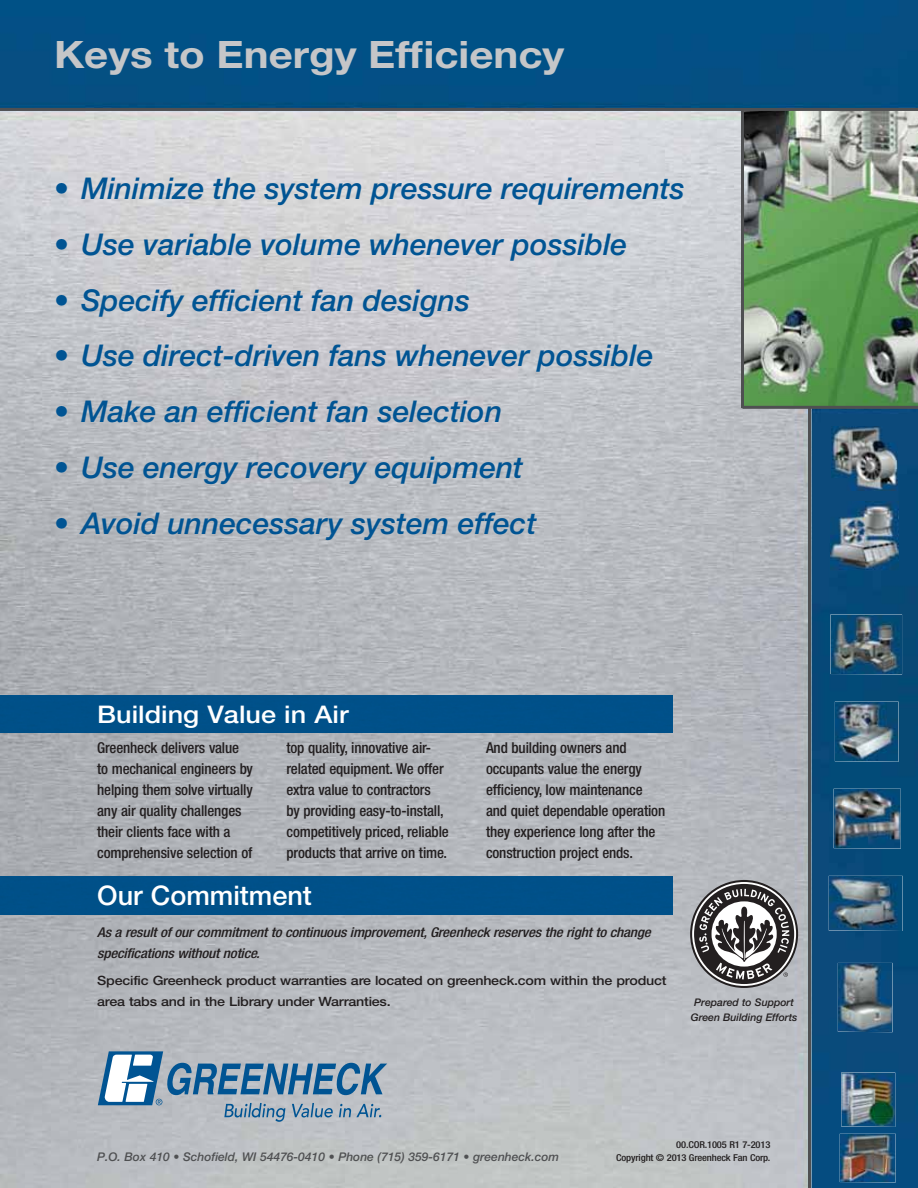
<style>
.page{position:relative;width:918px;height:1188px;background:#fff}
.page>*{position:absolute;margin:0;border:0;box-sizing:border-box;transform-origin:0 0}
.t1{font:700 37.8px "Helvetica Neue LT Std";color:#c5c6c8;scale:1.11 1}
.t2{font:italic 500 30px "Helvetica Neue LT Std";color:#005493}
.t3{font:500 27px "Helvetica Neue LT Std";color:#fff}
.t4{font:500 24.3px "Helvetica Neue LT Std";color:#fff;scale:1.11 1}
.t5{font:500 condensed 15px/21px "Helvetica Neue LT Std";letter-spacing:-.01em;color:#231f20}
.t6{font:italic 500 condensed 13.5px/21px "Helvetica Neue LT Std";letter-spacing:-.015em;color:#231f20;scale:1.11 1}
.t7{font:500 12.9px/21px "Helvetica Neue LT Std";letter-spacing:-.015em;color:#231f20;scale:1.11 1}
.t8{font:italic 500 12px "Helvetica Neue LT Std";color:#4f5052}
.t9{font:italic 500 10.5px/15px "Helvetica Neue LT Std";letter-spacing:-.005em;color:#231f20;text-align:center}
.t10{font:500 condensed 9.45px/13.5px "Helvetica Neue LT Std";letter-spacing:-.015em;color:#231f20;text-align:right;scale:1.11 1}
</style>
<div class="page">
<img style="left:0;top:0;width:918px;height:1188px">
<div style="left:0;top:695px;width:673px;height:38px;background:#005089"></div>
<svg style="left:98px;top:1051px;width:289px;height:71px;background:#8ea6ba"></svg>
<hr style="left:808px;top:407px;width:3px;height:781px;background:#4f5052">
<img style="left:744px;top:111px;width:174px;height:295px">
<hr style="left:0;top:108px;width:918px;height:3px;background:#4f5052">
<hr style="left:741px;top:109px;width:3px;height:299px;background:#4f5052">
<hr style="left:743px;top:406px;width:175px;height:3px;background:#4f5052">
<img style="left:831px;top:426px;width:66px;height:64px">
<img style="left:831px;top:501px;width:68px;height:69px">
<img style="left:830px;top:615px;width:72px;height:60px">
<img style="left:835px;top:702px;width:64px;height:60px">
<img style="left:834px;top:789px;width:67px;height:60px">
<img style="left:829px;top:876px;width:74px;height:55px">
<img style="left:841px;top:1073px;width:54px;height:54px">
<img style="left:838px;top:963px;width:55px;height:69px">
<img style="left:840px;top:1134px;width:56px;height:48px">
<div style="left:0;top:877px;width:673px;height:37px;background:#005089"></div>
<svg style="left:690px;top:880px;width:108px;height:108px"></svg>
<h1 class="t1" style="left:54px;top:41px;width:461px">Keys to Energy Efficiency</h1>
<h2 class="t2" style="left:54px;top:177px;width:632px">• Minimize the system pressure requirements</h2>
<h2 class="t2" style="left:54px;top:233px;width:575px">• Use variable volume whenever possible</h2>
<h2 class="t2" style="left:54px;top:289px;width:418px">• Specify efficient fan designs</h2>
<h2 class="t2" style="left:54px;top:345px;width:601px">• Use direct-driven fans whenever possible</h2>
<h2 class="t2" style="left:54px;top:401px;width:450px">• Make an efficient fan selection</h2>
<h2 class="t2" style="left:54px;top:456px;width:471px">• Use energy recovery equipment</h2>
<h2 class="t2" style="left:54px;top:512px;width:484px">• Avoid unnecessary system effect</h2>
<h3 class="t4" style="left:97px;top:706px;width:228px">Building Value in Air</h3>
<p class="t5" style="left:97px;top:739px;width:157px">Greenheck delivers value to mechanical engineers by helping them solve virtually any air quality challenges their clients face with a comprehensive selection of</p>
<p class="t5" style="left:287px;top:739px;width:164px">top quality, innovative air&shy;related equipment. We offer extra value to contractors<br>by providing easy-to-install, competitively priced, reliable products that arrive on time.</p>
<p class="t5" style="left:486px;top:739px;width:181px">And building owners and occupants value the energy efficiency, low maintenance and quiet dependable operation they experience long after the construction project ends.</p>
<h3 class="t3" style="left:97px;top:886px;width:216px">Our Commitment</h3>
<p class="t6" style="left:97px;top:922px;width:500px">As a result of our commitment to continuous improvement, Greenheck reserves the right to change specifications without notice.</p>
<p class="t7" style="left:97px;top:971px;width:515px">Specific Greenheck product warranties are located on greenheck.com within the product area tabs and in the Library under Warranties.</p>
<p class="t9" style="left:691px;top:995px;width:108px">Prepared to Support<br>Green Building Efforts</p>
<p class="t8" style="left:97px;top:1152px;width:464px">P.O. Box 410 • Schofield, WI 54476-0410 • Phone (715) 359-6171 • greenheck.com</p>
<p class="t10" style="left:616px;top:1138px;width:140px">00.COR.1005 R1 7-2013<br>Copyright © 2013 Greenheck Fan Corp.</p>
</div>
